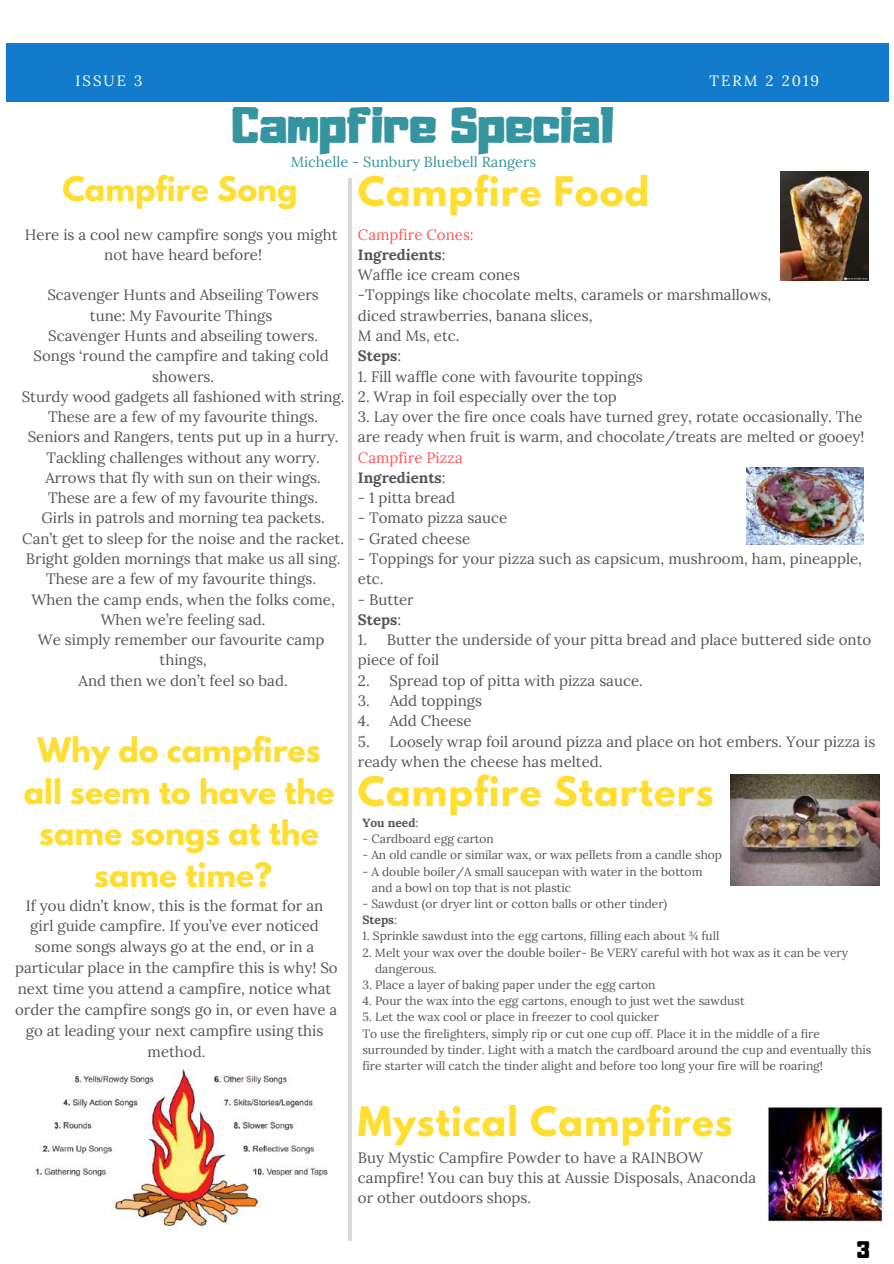
<style>
.page{position:relative;width:894px;height:1264px;background:#fff}
.page>*{position:absolute;margin:0;border:0;box-sizing:border-box;transform-origin:0 0}
.t1{font:45px "Adumu";color:#3494a0}
.t2{font:700 36px "League Spartan";letter-spacing:.03em;color:#ffde32}
.t3{font:700 30px/41.7px "League Spartan";color:#ffde32;text-align:center}
.t4{font:21px "Adumu";color:#000}
.t5{font:15px/20.2px "Lora";color:#545454}
.t6{font:15px/20.2px "Lora";color:#ff5757}
.t7{font:14.85px "Lora";letter-spacing:.14em;color:#fff}
.t8{font:14.55px "Lora";color:#3494a0}
.t9{font:12px/16.2px "Lora";color:#545454}
.t10{font:700 12px "Lora";color:#545454}
.s1{color:#ff5757}
.s2{font-weight:700}
.s3{font-weight:700;color:#545454}
.s4{color:#545454}
.s5{font-weight:400}
.s6{color:#fff}
</style>
<div class="page">
<div style="left:6px;top:44px;width:882px;height:57px;background:#127bcb"></div>
<hr style="left:348px;top:178px;width:3px;height:1062px;background:#000">
<img style="left:780px;top:171px;width:88px;height:110px">
<img style="left:746px;top:467px;width:117px;height:78px">
<img style="left:730px;top:774px;width:149px;height:111px">
<img style="left:766px;top:1105px;width:117px;height:117px">
<img style="left:34px;top:1068px;width:294px;height:163px">
<p class="t7" style="left:75px;top:71px;width:69px">ISSUE 3</p>
<p class="t7" style="left:709px;top:71px;width:111px">TERM 2 2019</p>
<h1 class="t1" style="left:232px;top:87px;width:383px">Campfire Special</h1>
<p class="t8" style="left:290px;top:153px;width:247px">Michelle - Sunbury Bluebell Rangers</p>
<h3 class="t3" style="left:62px;top:171px;width:237px">Campfire Song</h3>
<p class="t5" style="left:25px;top:224px;width:314px;text-align:center">Here is a cool new campfire songs you might not have heard before!</p>
<p class="t5" style="left:22px;top:285px;width:324px;text-align:center">Scavenger Hunts and Abseiling Towers<br>tune: My Favourite Things<br>Scavenger Hunts and abseiling towers.<br>Songs ‘round the campfire and taking cold showers.<br>Sturdy wood gadgets all fashioned with string.<br>These are a few of my favourite things.<br>Seniors and Rangers, tents put up in a hurry.<br>Tackling challenges without any worry.<br>Arrows that fly with sun on their wings.<br>These are a few of my favourite things.<br>Girls in patrols and morning tea packets.<br>Can’t get to sleep for the noise and the racket.<br>Bright golden mornings that make us all sing.<br>These are a few of my favourite things.<br>When the camp ends, when the folks come, When we’re feeling sad.<br>We simply remember our favourite camp things,<br>And then we don’t feel so bad.</p>
<h3 class="t3" style="left:24px;top:732px;width:312px">Why do campfires all seem to have the same songs at the same time?</h3>
<p class="t5" style="left:15px;top:894px;width:324px;line-height:20.9px;text-align:center">If you didn’t know, this is the format for an girl guide campfire. If you’ve ever noticed some songs always go at the end, or in a particular place in the campfire this is why! So next time you attend a campfire, notice what order the campfire songs go in, or even have a go at leading your next campfire using this method.</p>
<h2 class="t2" style="left:358px;top:173px;width:293px">Campfire Food</h2>
<p class="t5" style="left:358px;top:224px;width:415px"><span class="s1">Campfire Cones:<br></span><span class="s2">Ingredients</span>:<br>Waffle ice cream cones<br>-Toppings like chocolate melts, caramels or marshmallows, diced strawberries, banana slices,<br>M and Ms, etc.<br><span class="s2">Steps</span>:</p>
<p class="t5" style="left:358px;top:366px;width:286px">1. Fill waffle cone with favourite toppings</p>
<p class="t5" style="left:358px;top:386px;width:260px">2. Wrap in foil especially over the top</p>
<p class="t5" style="left:358px;top:406px;width:508px">3. Lay over the fire once coals have turned grey, rotate occasionally. The are ready when fruit is warm, and chocolate/treats are melted or gooey!</p>
<p class="t6" style="left:358px;top:447px;width:106px">Campfire Pizza<br><span class="s3">Ingredients</span><span class="s4">:</span></p>
<p class="t5" style="left:358px;top:487px;width:99px">- 1 pitta bread</p>
<p class="t5" style="left:358px;top:508px;width:151px">- Tomato pizza sauce</p>
<p class="t5" style="left:358px;top:528px;width:114px">- Grated cheese</p>
<p class="t5" style="left:358px;top:548px;width:505px">- Toppings for your pizza such as capsicum, mushroom, ham, pineapple, etc.</p>
<p class="t5" style="left:358px;top:589px;width:57px">- Butter<br><span class="s2">Steps</span>:</p>
<p class="t5" style="left:358px;top:629px;width:514px">1. Butter the underside of your pitta bread and place buttered side onto piece of foil</p>
<p class="t5" style="left:358px;top:670px;width:286px">2. Spread top of pitta with pizza sauce.</p>
<p class="t5" style="left:358px;top:690px;width:126px">3. Add toppings</p>
<p class="t5" style="left:358px;top:710px;width:115px">4. Add Cheese</p>
<p class="t5" style="left:358px;top:731px;width:518px">5. Loosely wrap foil around pizza and place on hot embers. Your pizza is ready when the cheese has melted.</p>
<h2 class="t2" style="left:358px;top:773px;width:357px">Campfire Starters</h2>
<p class="t10" style="left:362px;top:814px;width:58px">You need<span class="s5">:</span></p>
<p class="t9" style="left:362px;top:830px;width:133px">- Cardboard egg carton</p>
<p class="t9" style="left:362px;top:846px;width:361px">- An old candle or similar wax, or wax pellets from a candle shop</p>
<p class="t9" style="left:372px;top:863px;width:332px;text-indent:-9px">- A double boiler/A small saucepan with water in the bottom and a bowl on top that is not plastic</p>
<p class="t9" style="left:362px;top:895px;width:306px">- Sawdust (or dryer lint or cotton balls or other tinder)<br><span class="s2">Steps</span>:</p>
<p class="t9" style="left:362px;top:927px;width:358px">1. Sprinkle sawdust into the egg cartons, filling each about ¾ full</p>
<p class="t9" style="left:362px;top:944px;width:487px">2. Melt your wax over the double boiler- Be VERY careful with hot wax as it can be very <span class="s6">c</span> dangerous.</p>
<p class="t9" style="left:362px;top:976px;width:294px">3. Place a layer of baking paper under the egg carton</p>
<p class="t9" style="left:362px;top:992px;width:383px">4. Pour the wax into the egg cartons, enough to just wet the sawdust</p>
<p class="t9" style="left:362px;top:1008px;width:510px">5. Let the wax cool or place in freezer to cool quicker<br>To use the firelighters, simply rip or cut one cup off. Place it in the middle of a fire surrounded by tinder. Light with a match the cardboard around the cup and eventually this fire starter will catch the tinder alight and before too long your fire will be roaring!</p>
<h2 class="t2" style="left:358px;top:1103px;width:376px">Mystical Campfires</h2>
<p class="t5" style="left:358px;top:1146px;width:399px">Buy Mystic Campfire Powder to have a RAINBOW campfire! You can buy this at Aussie Disposals, Anaconda or other outdoors shops.</p>
<h3 class="t4" style="left:856px;top:1231px;width:14px">3</h3>
</div>
